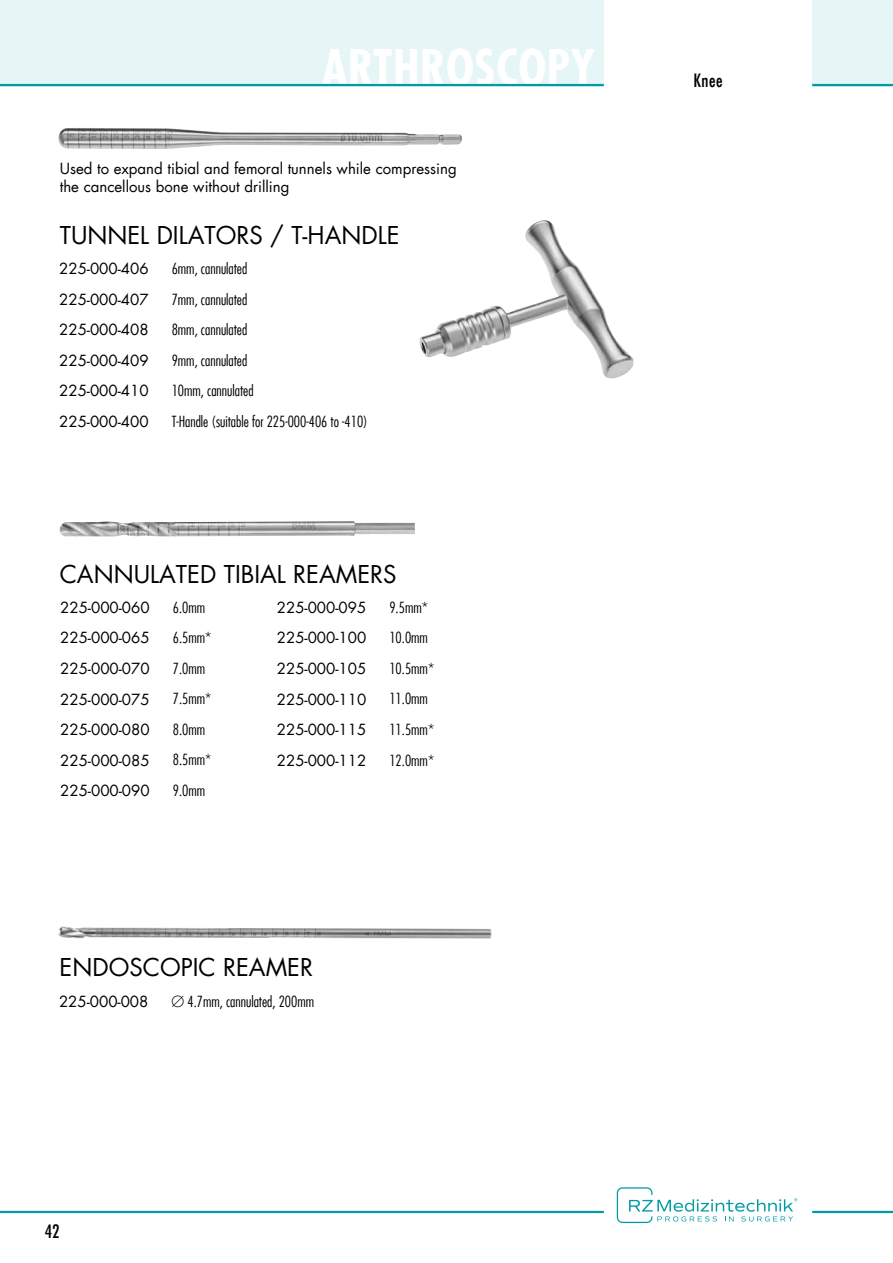
<style>
.page{position:relative;width:893px;height:1263px;background:#fff}
.page>*{position:absolute;margin:0;border:0;box-sizing:border-box;transform-origin:0 0}
.t1{font:700 condensed 48px "Futura LT";letter-spacing:.01em;color:#fff}
.t2{font:24px "Futura LT";color:#000}
.t3{font:condensed 18px "Futura LT";letter-spacing:.025em;color:#000}
.t4{font:15px/18px "Futura LT";color:#000}
.t5{font:300 condensed 15px "Futura LT";color:#000}
.s1{font-stretch:normal}
</style>
<div class="page">
<div style="left:0;top:0;width:604px;height:86px;background:#e6f5f6"></div>
<div style="left:812px;top:0;width:81px;height:86px;background:#e6f5f6"></div>
<hr style="left:812px;top:84px;width:81px;height:2px;background:#009ba4">
<hr style="left:812px;top:1211px;width:81px;height:2px;background:#009ba4">
<hr style="left:0;top:1211px;width:604px;height:2px;background:#009ba4">
<img style="left:59px;top:521px;width:356px;height:15px">
<img style="left:58px;top:128px;width:404px;height:21px">
<img style="left:419px;top:220px;width:214px;height:159px">
<img style="left:58px;top:926px;width:434px;height:13px">
<hr style="left:0;top:84px;width:604px;height:2px;background:#009ba4">
<svg style="left:617px;top:1187px;width:180px;height:36px"></svg>
<h1 class="t1" style="left:322px;top:37px;width:275px">ARTHROSCOPY</h1>
<p class="t4" style="left:60px;top:160px;width:398px">Used to expand tibial and femoral tunnels while compressing the cancellous bone without drilling</p>
<h2 class="t2" style="left:60px;top:220px;width:341px">TUNNEL DILATORS / T-HANDLE</h2>
<p class="t4" style="left:59px;top:260px;width:91px">225-000-406</p>
<p class="t5" style="left:172px;top:260px;width:77px">6mm, cannulated</p>
<p class="t4" style="left:59px;top:290px;width:91px">225-000-407</p>
<p class="t5" style="left:172px;top:290px;width:77px">7mm, cannulated</p>
<p class="t4" style="left:59px;top:321px;width:91px">225-000-408</p>
<p class="t5" style="left:172px;top:321px;width:77px">8mm, cannulated</p>
<p class="t4" style="left:59px;top:351px;width:91px">225-000-409</p>
<p class="t5" style="left:172px;top:351px;width:77px">9mm, cannulated</p>
<p class="t4" style="left:59px;top:382px;width:91px">225-000-410</p>
<p class="t5" style="left:172px;top:382px;width:83px">10mm, cannulated</p>
<p class="t4" style="left:59px;top:412px;width:91px">225-000-400</p>
<p class="t5" style="left:172px;top:412px;width:198px">T-Handle (suitable for 225-000-406 to -410)</p>
<h2 class="t2" style="left:60px;top:559px;width:338px">CANNULATED TIBIAL REAMERS</h2>
<p class="t4" style="left:277px;top:599px;width:91px">225-000-095</p>
<p class="t5" style="left:389px;top:598px;width:40px">9.5mm*</p>
<p class="t4" style="left:277px;top:629px;width:91px">225-000-100</p>
<p class="t5" style="left:389px;top:629px;width:40px">10.0mm</p>
<p class="t4" style="left:277px;top:660px;width:91px">225-000-105</p>
<p class="t5" style="left:389px;top:659px;width:46px">10.5mm*</p>
<p class="t4" style="left:277px;top:690px;width:91px">225-000-110</p>
<p class="t5" style="left:389px;top:690px;width:40px">11.0mm</p>
<p class="t4" style="left:277px;top:721px;width:91px">225-000-115</p>
<p class="t5" style="left:389px;top:720px;width:46px">11.5mm*</p>
<p class="t4" style="left:277px;top:751px;width:91px">225-000-112</p>
<p class="t5" style="left:389px;top:751px;width:46px">12.0mm*</p>
<p class="t4" style="left:60px;top:599px;width:91px">225-000-060</p>
<p class="t5" style="left:173px;top:598px;width:34px">6.0mm</p>
<p class="t4" style="left:60px;top:629px;width:91px">225-000-065</p>
<p class="t5" style="left:173px;top:629px;width:40px">6.5mm*</p>
<p class="t4" style="left:60px;top:660px;width:91px">225-000-070</p>
<p class="t5" style="left:173px;top:659px;width:34px">7.0mm</p>
<p class="t4" style="left:60px;top:690px;width:91px">225-000-075</p>
<p class="t5" style="left:173px;top:690px;width:40px">7.5mm*</p>
<p class="t4" style="left:60px;top:721px;width:91px">225-000-080</p>
<p class="t5" style="left:173px;top:720px;width:34px">8.0mm</p>
<p class="t4" style="left:60px;top:751px;width:91px">225-000-085</p>
<p class="t5" style="left:173px;top:751px;width:40px">8.5mm*</p>
<p class="t4" style="left:60px;top:782px;width:91px">225-000-090</p>
<p class="t5" style="left:173px;top:782px;width:34px">9.0mm</p>
<h2 class="t2" style="left:60px;top:952px;width:255px">ENDOSCOPIC REAMER</h2>
<p class="t4" style="left:59px;top:992px;width:91px">225-000-008</p>
<p class="t5" style="left:172px;top:992px;width:144px"><span class="s1">Ø</span> 4.7mm, cannulated, 200mm</p>
<p class="t3" style="left:45px;top:1220px;width:16px">42</p>
<p class="t3" style="left:693px;top:69px;width:30px">Knee</p>
</div>
